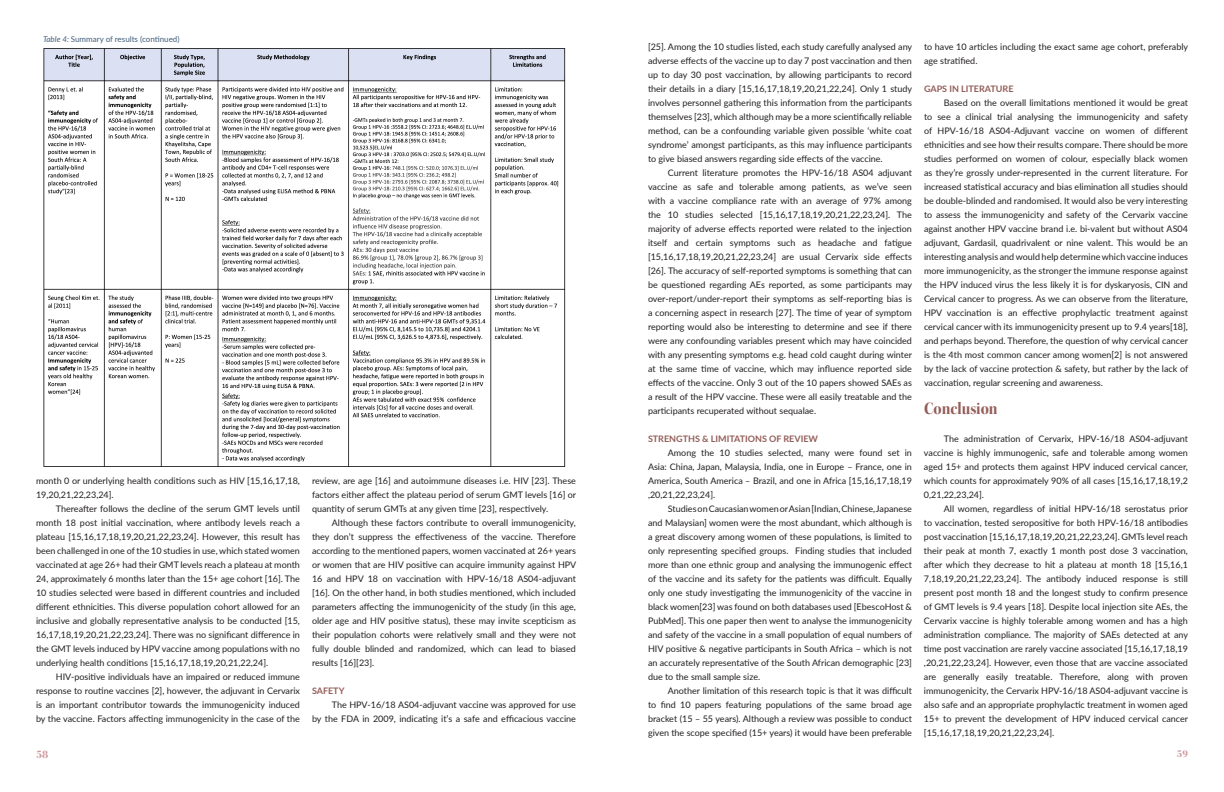
<style>
.page{position:relative;width:1224px;height:792px;background:#fff}
.page>*{position:absolute;margin:0;border:0;box-sizing:border-box;transform-origin:0 0}
.t1{font:18px "Kepler Std Bold Scn Disp";color:#935d58}
.t2{font:700 11px "Bodoni Svty Two ITCTT";color:#ce989e}
.t3{font:700 10px "Bodoni Svty Two ITCTT";color:#ce989e}
.t4{font:9px/14px "Lato";color:#231f20;text-align:justify}
.t5{font:700 9px "Lato";color:#935d58}
.t6{font:500 8px "Lato";color:#506a85}
.s1{font-style:italic}
</style>
<div class="page">
<img style="left:43px;top:48px;width:523px;height:419px">
<p class="t6" style="left:43px;top:35px;width:138px"><span class="s1">Table 4:</span> Summary of results (continued)</p>
<p class="t4" style="left:36px;top:474px;width:266px">month 0 or underlying health conditions such as HIV [15,16,17,18,<br>19,20,21,22,23,24].</p>
<p class="t4" style="left:36px;top:502px;width:266px;text-indent:20px">Thereafter follows the decline of the serum GMT levels until month 18 post initial vaccination, where antibody levels reach a plateau [15,16,17,18,19,20,21,22,23,24]. However, this result has been challenged in one of the 10 studies in use, which stated women vaccinated at age 26+ had their GMT levels reach a plateau at month 24, approximately 6 months later than the 15+ age cohort [16]. The 10 studies selected were based in different countries and included different ethnicities. This diverse population cohort allowed for an inclusive and globally representative analysis to be conducted [15, 16,17,18,19,20,21,22,23,24]. There was no significant difference in the GMT levels induced by HPV vaccine among populations with no underlying health conditions [15,16,17,18,19,20,21,22,24].</p>
<p class="t4" style="left:36px;top:670px;width:266px;text-indent:20px">HIV-positive individuals have an impaired or reduced immune response to routine vaccines [2], however, the adjuvant in Cervarix is an important contributor towards the immunogenicity induced by the vaccine. Factors affecting immunogenicity in the case of the</p>
<p class="t4" style="left:312px;top:474px;width:266px">review, are age [16] and autoimmune diseases i.e. HIV [23]. These factors either affect the plateau period of serum GMT levels [16] or quantity of serum GMTs at any given time [23], respectively.</p>
<p class="t4" style="left:312px;top:516px;width:266px;text-indent:20px">Although these factors contribute to overall immunogenicity, they don’t suppress the effectiveness of the vaccine. Therefore according to the mentioned papers, women vaccinated at 26+ years or women that are HIV positive can acquire immunity against HPV 16 and HPV 18 on vaccination with HPV-16/18 AS04-adjuvant [16]. On the other hand, in both studies mentioned, which included parameters affecting the immunogenicity of the study (in this age, older age and HIV positive status), these may invite scepticism as their population cohorts were relatively small and they were not fully double blinded and randomized, which can lead to biased results [16][23].</p>
<p class="t5" style="left:312px;top:685px;width:34px">SAFETY</p>
<p class="t4" style="left:312px;top:698px;width:265px;text-align:right">The HPV-16/18 AS04-adjuvant vaccine was approved for use<br>by the FDA in 2009, indicating it’s a safe and efficacious vaccine</p>
<p class="t4" style="left:648px;top:40px;width:266px">[25]. Among the 10 studies listed, each study carefully analysed any adverse effects of the vaccine up to day 7 post vaccination and then up to day 30 post vaccination, by allowing participants to record their details in a diary [15,16,17,18,19,20,21,22,24]. Only 1 study involves personnel gathering this information from the participants themselves [23], which although may be a more scientifically reliable method, can be a confounding variable given possible ‘white coat syndrome’ amongst participants, as this may influence participants to give biased answers regarding side effects of the vaccine.</p>
<p class="t4" style="left:648px;top:166px;width:266px;text-indent:20px">Current literature promotes the HPV-16/18 AS04 adjuvant vaccine as safe and tolerable among patients, as we’ve seen with a vaccine compliance rate with an average of 97% among the 10 studies selected [15,16,17,18,19,20,21,22,23,24]. The majority of adverse effects reported were related to the injection itself and certain symptoms such as headache and fatigue [15,16,17,18,19,20,21,22,23,24] are usual Cervarix side effects [26]. The accuracy of self-reported symptoms is something that can be questioned regarding AEs reported, as some participants may over-report/under-report their symptoms as self-reporting bias is a concerning aspect in research [27]. The time of year of symptom reporting would also be interesting to determine and see if there were any confounding variables present which may have coincided with any presenting symptoms e.g. head cold caught during winter at the same time of vaccine, which may influence reported side effects of the vaccine. Only 3 out of the 10 papers showed SAEs as a result of the HPV vaccine. These were all easily treatable and the participants recuperated without sequalae.</p>
<p class="t5" style="left:648px;top:433px;width:172px">STRENGTHS &amp; LIMITATIONS OF REVIEW</p>
<p class="t4" style="left:648px;top:446px;width:266px;text-indent:20px">Among the 10 studies selected, many were found set in Asia: China, Japan, Malaysia, India, one in Europe – France, one in America, South America – Brazil, and one in Africa [15,16,17,18,19 ,20,21,22,23,24].</p>
<p class="t4" style="left:648px;top:502px;width:266px;text-indent:20px">Studies on Caucasian women or Asian [Indian, Chinese, Japanese and Malaysian] women were the most abundant, which although is a great discovery among women of these populations, is limited to only representing specified groups. Finding studies that included more than one ethnic group and analysing the immunogenic effect of the vaccine and its safety for the patients was difficult. Equally only one study investigating the immunogenicity of the vaccine in black women[23] was found on both databases used [EbescoHost &amp; PubMed]. This one paper then went to analyse the immunogenicity and safety of the vaccine in a small population of equal numbers of HIV positive &amp; negative participants in South Africa – which is not an accurately representative of the South African demographic [23] due to the small sample size.</p>
<p class="t4" style="left:648px;top:684px;width:266px;text-indent:20px">Another limitation of this research topic is that it was difficult to find 10 papers featuring populations of the same broad age bracket (15 – 55 years). Although a review was possible to conduct given the scope specified (15+ years) it would have been preferable</p>
<p class="t4" style="left:924px;top:40px;width:266px">to have 10 articles including the exact same age cohort, preferably age stratified.</p>
<p class="t5" style="left:924px;top:83px;width:91px">GAPS IN LITERATURE</p>
<p class="t4" style="left:924px;top:96px;width:266px;text-indent:20px">Based on the overall limitations mentioned it would be great to see a clinical trial analysing the immunogenicity and safety of HPV-16/18 AS04-Adjuvant vaccine on women of different ethnicities and see how their results compare. There should be more studies performed on women of colour, especially black women as they’re grossly under-represented in the current literature. For increased statistical accuracy and bias elimination all studies should be double-blinded and randomised. It would also be very interesting to assess the immunogenicity and safety of the Cervarix vaccine against another HPV vaccine brand i.e. bi-valent but without AS04 adjuvant, Gardasil, quadrivalent or nine valent. This would be an interesting analysis and would help determine which vaccine induces more immunogenicity, as the stronger the immune response against the HPV induced virus the less likely it is for dyskaryosis, CIN and Cervical cancer to progress. As we can observe from the literature, HPV vaccination is an effective prophylactic treatment against cervical cancer with its immunogenicity present up to 9.4 years[18], and perhaps beyond. Therefore, the question of why cervical cancer is the 4th most common cancer among women[2] is not answered by the lack of vaccine protection &amp; safety, but rather by the lack of vaccination, regular screening and awareness.</p>
<h1 class="t1" style="left:924px;top:398px;width:75px">Conclusion</h1>
<p class="t4" style="left:924px;top:432px;width:266px;text-indent:20px">The administration of Cervarix, HPV-16/18 AS04-adjuvant vaccine is highly immunogenic, safe and tolerable among women aged 15+ and protects them against HPV induced cervical cancer, which counts for approximately 90% of all cases [15,16,17,18,19,2<br>0,21,22,23,24].</p>
<p class="t4" style="left:924px;top:502px;width:266px;text-indent:20px">All women, regardless of initial HPV-16/18 serostatus prior to vaccination, tested seropositive for both HPV-16/18 antibodies post vaccination [15,16,17,18,19,20,21,22,23,24]. GMTs level reach their peak at month 7, exactly 1 month post dose 3 vaccination, after which they decrease to hit a plateau at month 18 [15,16,1<br>7,18,19,20,21,22,23,24]. The antibody induced response is still present post month 18 and the longest study to confirm presence of GMT levels is 9.4 years [18]. Despite local injection site AEs, the Cervarix vaccine is highly tolerable among women and has a high administration compliance. The majority of SAEs detected at any time post vaccination are rarely vaccine associated [15,16,17,18,19 ,20,21,22,23,24]. However, even those that are vaccine associated are generally easily treatable. Therefore, along with proven immunogenicity, the Cervarix HPV-16/18 AS04-adjuvant vaccine is also safe and an appropriate prophylactic treatment in women aged 15+ to prevent the development of HPV induced cervical cancer [15,16,17,18,19,20,21,22,23,24].</p>
<p class="t2" style="left:36px;top:748px;width:14px">58</p>
<p class="t3" style="left:1177px;top:748px;width:13px">59</p>
</div>
